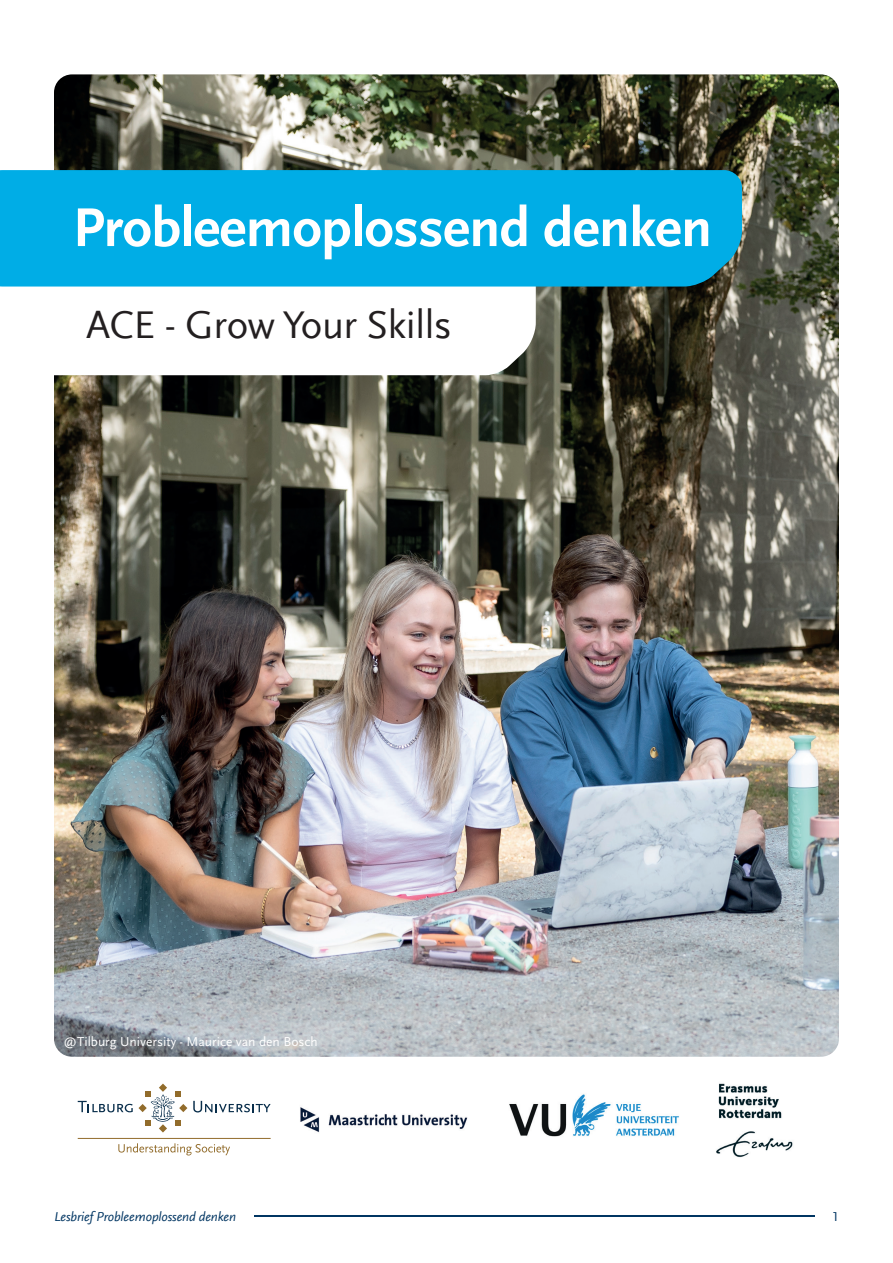
<style>
.page{position:relative;width:893px;height:1263px;background:#fff}
.page>*{position:absolute;margin:0;border:0;box-sizing:border-box;transform-origin:0 0}
.t1{font:700 57px "Scala Sans Offc";letter-spacing:-.01em;color:#fff}
.t2{font:40.5px "Scala Sans Offc";letter-spacing:-.01em;color:#231f20}
.t3{font:13.5px "Scala Sans";color:#fff}
.t4{font:italic 13.5px "Scala Sans Offc";letter-spacing:-.01em;color:#003562}
.t5{font:13.5px "Scala Sans Offc";color:#003562}
</style>
<div class="page">
<hr style="left:212px;top:1215px;width:603px;height:2px;background:#003562">
<div style="left:54px;top:1209px;width:199px;height:15px;background:#fff"></div>
<img style="left:54px;top:74px;width:785px;height:983px">
<svg style="left:78px;top:1083px;width:193px;height:49px"></svg>
<hr style="left:78px;top:1138px;width:193px;height:1px;background:#926c2b">
<svg style="left:118px;top:1143px;width:112px;height:12px"></svg>
<img style="left:716px;top:1083px;width:77px;height:75px">
<img style="left:300px;top:1107px;width:168px;height:26px">
<svg style="left:54px;top:287px;width:482px;height:88px"></svg>
<img style="left:509px;top:1094px;width:170px;height:43px">
<div style="left:0;top:170px;width:742px;height:117px;background:#00ade6"></div>
<h1 class="t1" style="left:73px;top:196px;width:641px">Probleemoplossend denken</h1>
<h2 class="t2" style="left:86px;top:303px;width:367px">ACE - Grow Your Skills</h2>
<p class="t3" style="left:64px;top:1034px;width:256px">@Tilburg University - Maurice van den Bosch</p>
<p class="t4" style="left:54px;top:1210px;width:183px">Lesbrief Probleemoplossend denken</p>
<p class="t5" style="left:832px;top:1210px;width:8px">1</p>
</div>
